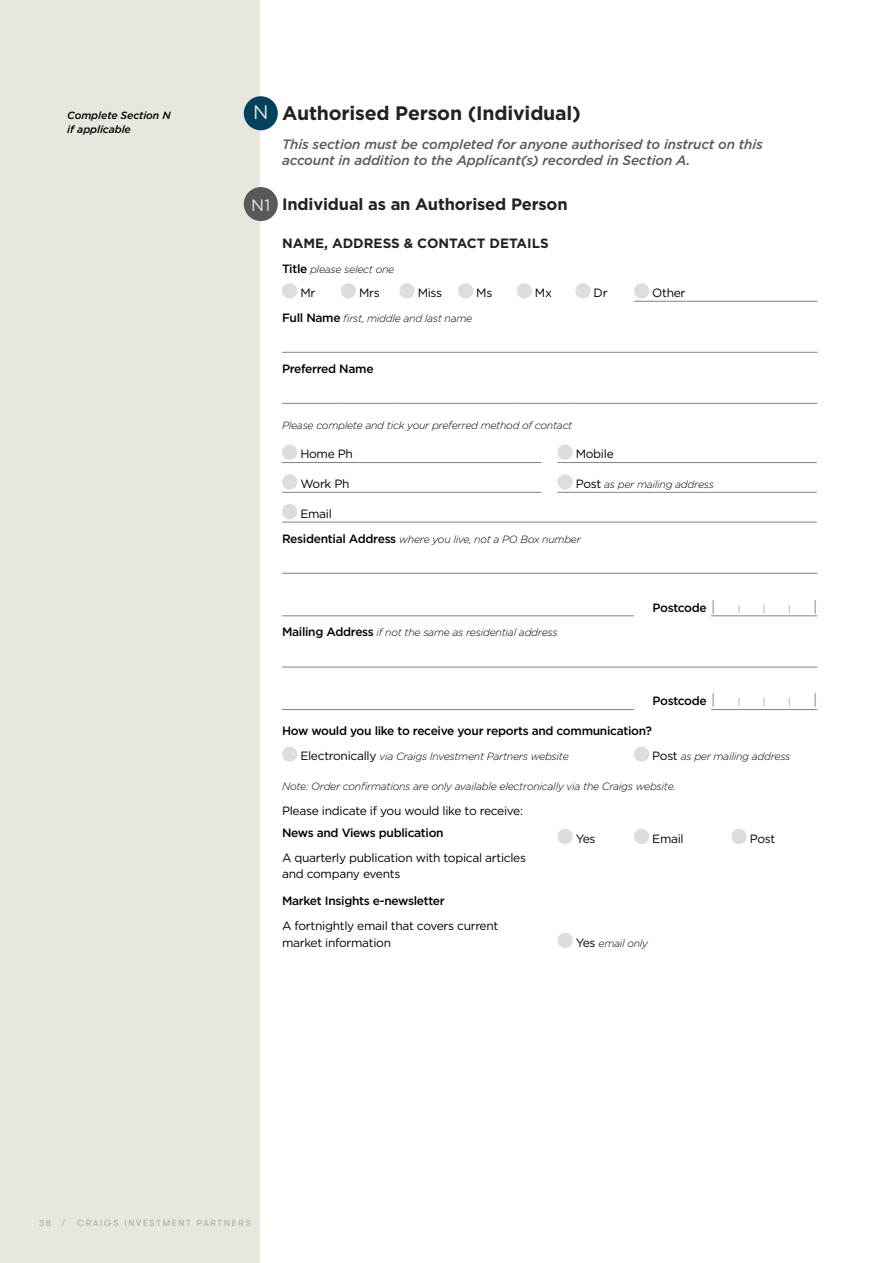
<style>
.page{position:relative;width:893px;height:1263px;background:#fff}
.page>*{position:absolute;margin:0;border:0;box-sizing:border-box;transform-origin:0 0}
.t1{font:700 19.5px "Gotham";letter-spacing:-.01em;color:#222223}
.t2{font:19.5px "Gotham";color:#e7e7dd}
.t3{font:700 16.5px "Gotham";letter-spacing:-.01em;color:#222223}
.t4{font:16.5px "Gotham";color:#e7e7dd}
.t5{font:300 15px "Gotham";color:#58595b}
.t6{font:italic 500 13.5px/16.5px "Gotham";letter-spacing:-.01em;color:#58595b}
.t7{font:700 13.5px "Gotham";color:#222223}
.t8{font:12px/16.5px "Gotham";letter-spacing:-.025em;color:#000}
.t9{font:500 12px "Gotham";letter-spacing:-.025em;color:#000}
.t10{font:italic 300 10.5px "Gotham";letter-spacing:-.025em;color:#000}
.t11{font:italic 500 10.5px/14.4px "Gotham";letter-spacing:-.01em;color:#000}
.t12{font:9px "GT Walsheim";letter-spacing:.2em;color:#a7a9ac}
.t13{font:300 9px "Gotham";color:#58595b}
.s1{font-weight:500;font-style:normal;font-size:12px}
.s2{font-weight:400;font-style:normal;font-size:12px}
.s3{font-weight:300;font-size:15px;color:#58595b}
</style>
<div class="page">
<div style="left:0;top:0;width:259px;height:1263px;background:#e7e7dd"></div>
<hr style="left:282px;top:352px;width:59px;height:1px;background:#808285">
<hr style="left:341px;top:352px;width:58px;height:1px;background:#808285">
<hr style="left:399px;top:352px;width:59px;height:1px;background:#808285">
<hr style="left:458px;top:352px;width:59px;height:1px;background:#808285">
<hr style="left:517px;top:352px;width:58px;height:1px;background:#808285">
<hr style="left:575px;top:352px;width:59px;height:1px;background:#808285">
<hr style="left:634px;top:352px;width:183px;height:1px;background:#808285">
<hr style="left:282px;top:403px;width:59px;height:1px;background:#808285">
<hr style="left:341px;top:403px;width:58px;height:1px;background:#808285">
<hr style="left:399px;top:403px;width:59px;height:1px;background:#808285">
<hr style="left:458px;top:403px;width:59px;height:1px;background:#808285">
<hr style="left:517px;top:403px;width:58px;height:1px;background:#808285">
<hr style="left:575px;top:403px;width:59px;height:1px;background:#808285">
<hr style="left:634px;top:403px;width:183px;height:1px;background:#808285">
<hr style="left:634px;top:301px;width:183px;height:1px;background:#808285">
<div style="left:282px;top:283px;width:15px;height:15px;background:#dcddde;border-radius:50%"></div>
<div style="left:341px;top:283px;width:15px;height:15px;background:#dcddde;border-radius:50%"></div>
<div style="left:399px;top:283px;width:16px;height:15px;background:#dcddde;border-radius:50%"></div>
<div style="left:458px;top:283px;width:15px;height:15px;background:#dcddde;border-radius:50%"></div>
<div style="left:517px;top:283px;width:15px;height:15px;background:#dcddde;border-radius:50%"></div>
<div style="left:575px;top:283px;width:16px;height:15px;background:#dcddde;border-radius:50%"></div>
<div style="left:634px;top:283px;width:15px;height:15px;background:#dcddde;border-radius:50%"></div>
<hr style="left:282px;top:462px;width:259px;height:1px;background:#808285">
<hr style="left:557px;top:462px;width:260px;height:1px;background:#808285">
<hr style="left:282px;top:492px;width:259px;height:1px;background:#808285">
<hr style="left:557px;top:492px;width:260px;height:1px;background:#808285">
<hr style="left:282px;top:522px;width:259px;height:1px;background:#808285">
<svg style="left:541px;top:522px;width:16px;height:1px"></svg>
<hr style="left:557px;top:522px;width:260px;height:1px;background:#808285">
<div style="left:282px;top:444px;width:15px;height:16px;background:#dcddde;border-radius:50%"></div>
<div style="left:557px;top:444px;width:16px;height:16px;background:#dcddde;border-radius:50%"></div>
<div style="left:282px;top:474px;width:15px;height:16px;background:#dcddde;border-radius:50%"></div>
<div style="left:557px;top:474px;width:16px;height:16px;background:#dcddde;border-radius:50%"></div>
<div style="left:282px;top:504px;width:15px;height:15px;background:#dcddde;border-radius:50%"></div>
<hr style="left:711px;top:615px;width:106px;height:1px;background:#808285">
<hr style="left:282px;top:573px;width:352px;height:1px;background:#808285">
<hr style="left:634px;top:573px;width:77px;height:1px;background:#808285">
<hr style="left:711px;top:573px;width:106px;height:1px;background:#808285">
<hr style="left:282px;top:615px;width:352px;height:1px;background:#808285">
<hr style="left:711px;top:709px;width:106px;height:1px;background:#808285">
<hr style="left:282px;top:667px;width:352px;height:1px;background:#808285">
<hr style="left:634px;top:667px;width:77px;height:1px;background:#808285">
<hr style="left:711px;top:667px;width:106px;height:1px;background:#808285">
<hr style="left:282px;top:709px;width:352px;height:1px;background:#808285">
<div style="left:282px;top:746px;width:15px;height:16px;background:#dcddde;border-radius:50%"></div>
<div style="left:634px;top:746px;width:15px;height:16px;background:#dcddde;border-radius:50%"></div>
<div style="left:557px;top:829px;width:16px;height:15px;background:#dcddde;border-radius:50%"></div>
<div style="left:634px;top:829px;width:15px;height:15px;background:#dcddde;border-radius:50%"></div>
<div style="left:731px;top:829px;width:16px;height:15px;background:#dcddde;border-radius:50%"></div>
<div style="left:557px;top:933px;width:16px;height:15px;background:#dcddde;border-radius:50%"></div>
<div style="left:244px;top:96px;width:34px;height:34px;background:#00415d;border-radius:50%"></div>
<div style="left:244px;top:187px;width:34px;height:34px;background:#58595b;border-radius:50%"></div>
<p class="t11" style="left:67px;top:108px;width:105px">Complete Section N if applicable</p>
<h1 class="t2" style="left:253px;top:100px;width:17px">N</h1>
<h2 class="t4" style="left:251px;top:194px;width:21px">N1</h2>
<h1 class="t1" style="left:282px;top:100px;width:300px">Authorised Person (Individual)</h1>
<p class="t6" style="left:282px;top:136px;width:482px">This section must be completed for anyone authorised to instruct on this account in addition to the Applicant(s) recorded in Section A.</p>
<h2 class="t3" style="left:282px;top:194px;width:287px">Individual as an Authorised Person</h2>
<p class="t7" style="left:282px;top:234px;width:268px">NAME, ADDRESS &amp; CONTACT DETAILS</p>
<p class="t10" style="left:282px;top:263px;width:114px"><span class="s1">Title</span> please select one</p>
<p class="t8" style="left:300px;top:284px;width:16px">Mr</p>
<p class="t8" style="left:359px;top:284px;width:22px">Mrs</p>
<p class="t8" style="left:418px;top:284px;width:26px">Miss</p>
<p class="t8" style="left:476px;top:284px;width:18px">Ms</p>
<p class="t8" style="left:535px;top:284px;width:19px">Mx</p>
<p class="t8" style="left:594px;top:284px;width:15px">Dr</p>
<p class="t8" style="left:652px;top:284px;width:35px">Other</p>
<p class="t10" style="left:282px;top:311px;width:192px"><span class="s1">Full Name</span> first, middle and last name</p>
<p class="t9" style="left:282px;top:360px;width:93px">Preferred Name</p>
<p class="t10" style="left:282px;top:418px;width:292px">Please complete and tick your preferred method of contact</p>
<p class="t8" style="left:300px;top:445px;width:54px">Home Ph</p>
<p class="t8" style="left:576px;top:445px;width:40px">Mobile</p>
<p class="t8" style="left:300px;top:475px;width:51px">Work Ph</p>
<p class="t10" style="left:576px;top:478px;width:140px"><span class="s2">Post</span> as per mailing address</p>
<p class="t8" style="left:300px;top:505px;width:33px">Email</p>
<p class="t10" style="left:282px;top:532px;width:300px"><span class="s1">Residential Address</span> where you live, not a PO Box number</p>
<p class="t10" style="left:282px;top:626px;width:277px"><span class="s1">Mailing Address</span> if not the same as residential address</p>
<p class="t9" style="left:653px;top:599px;width:64px">Postcode <span class="s3">|</span></p>
<p class="t13" style="left:738px;top:603px;width:4px">|</p>
<p class="t13" style="left:763px;top:603px;width:4px">|</p>
<p class="t13" style="left:788px;top:603px;width:4px">|</p>
<h3 class="t5" style="left:813px;top:597px;width:6px">|</h3>
<p class="t9" style="left:653px;top:693px;width:64px">Postcode <span class="s3">|</span></p>
<p class="t13" style="left:738px;top:696px;width:4px">|</p>
<p class="t13" style="left:763px;top:696px;width:4px">|</p>
<p class="t13" style="left:788px;top:696px;width:4px">|</p>
<h3 class="t5" style="left:813px;top:690px;width:6px">|</h3>
<p class="t9" style="left:282px;top:723px;width:371px">How would you like to receive your reports and communication?</p>
<p class="t10" style="left:300px;top:750px;width:270px"><span class="s2">Electronically</span> via Craigs Investment Partners website</p>
<p class="t10" style="left:652px;top:750px;width:140px"><span class="s2">Post</span> as per mailing address</p>
<p class="t10" style="left:282px;top:779px;width:395px">Note: Order confirmations are only available electronically via the Craigs website.</p>
<p class="t8" style="left:282px;top:802px;width:243px">Please indicate if you would like to receive:</p>
<p class="t9" style="left:282px;top:825px;width:163px">News and Views publication</p>
<p class="t8" style="left:282px;top:849px;width:245px">A quarterly publication with topical articles and company events</p>
<p class="t8" style="left:576px;top:830px;width:21px">Yes</p>
<p class="t8" style="left:652px;top:830px;width:33px">Email</p>
<p class="t8" style="left:750px;top:830px;width:27px">Post</p>
<p class="t9" style="left:282px;top:893px;width:164px">Market Insights e-newsletter</p>
<p class="t8" style="left:282px;top:917px;width:218px">A fortnightly email that covers current market information</p>
<p class="t10" style="left:576px;top:936px;width:74px"><span class="s2">Yes</span> email only</p>
<p class="t12" style="left:39px;top:1218px;width:28px">38 /</p>
<p class="t12" style="left:77px;top:1218px;width:175px">CRAIGS INVESTMENT PARTNERS</p>
</div>
